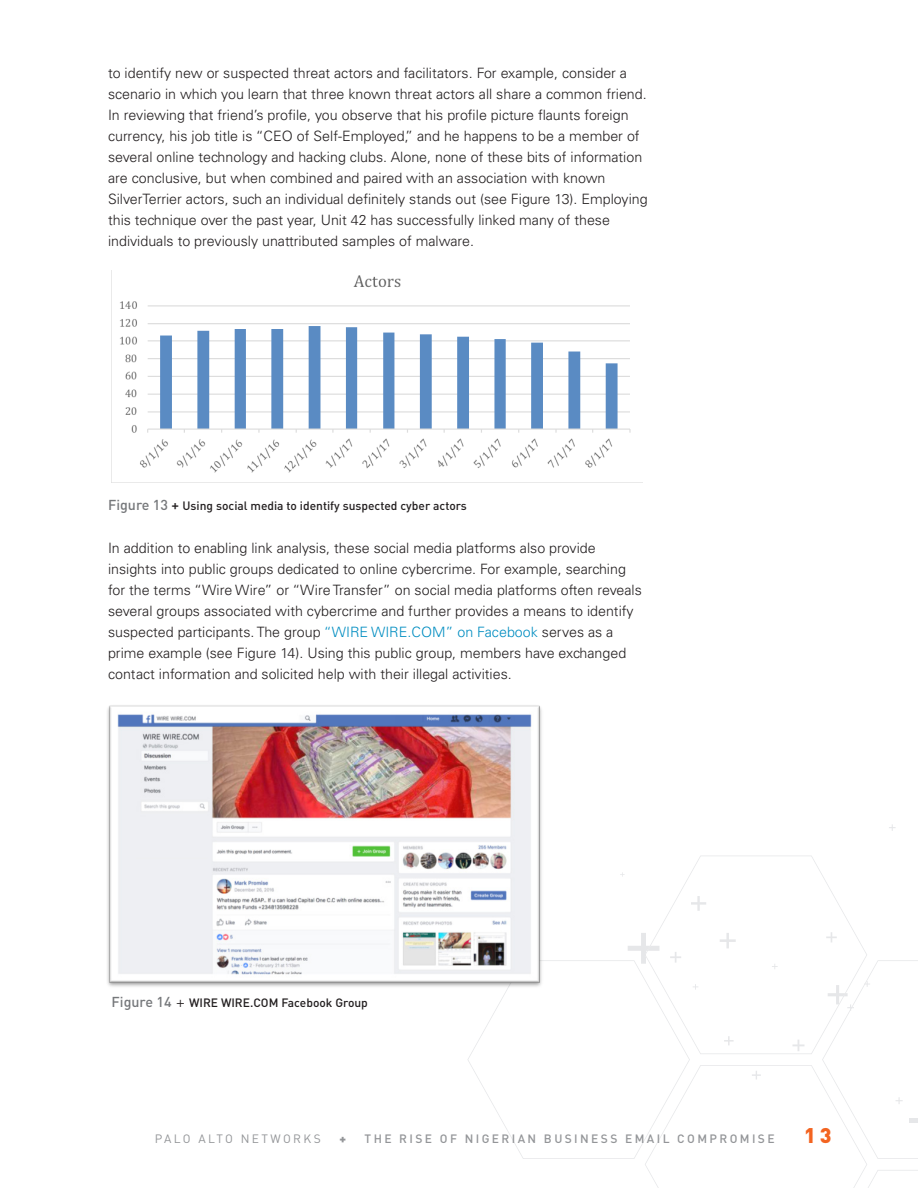
<style>
.page{position:relative;width:918px;height:1188px;background:#fff}
.page>*{position:absolute;margin:0;border:0;box-sizing:border-box;transform-origin:0 0}
.t1{font:900 21px "DINOT";color:#f36421}
.TXT{font:300 14.25px/21px "Univers LT Std";color:#231f20}
.text_no_indent{font:500 12px "DINOT";color:#231f20}
.t2{font:500 12px "DINOT";letter-spacing:.2em;color:#939598}
.t3{font:12px "DINOT";letter-spacing:.2em;color:#939598}
.t4{font:900 12px "DINOT";color:#939598}
.s1{font-size:14.25px;color:#76787b}
.s2{font-size:14.25px}
.s3{color:#008dc1}
.s4{font-family:"Univers LT Std";font-weight:300;font-size:14.25px}
</style>
<div class="page">
<svg style="left:467px;top:960px;width:161px;height:199px"></svg>
<svg style="left:691px;top:896px;width:15px;height:15px"></svg>
<svg style="left:628px;top:932px;width:290px;height:256px"></svg>
<div style="left:909px;top:1118px;width:9px;height:5px;background:#e6e7e9"></div>
<svg style="left:889px;top:824px;width:7px;height:7px"></svg>
<img style="left:120px;top:275px;width:511px;height:198px">
<img style="left:107px;top:705px;width:437px;height:284px">
<p class="TXT" style="left:108px;top:62px;width:541px">to identify new or suspected threat actors and facilitators. For example, consider a scenario in which you learn that three known threat actors all share a common friend.<br>In reviewing that friend’s profile, you observe that his profile picture flaunts foreign currency, his job title is “CEO of Self-Employed,” and he happens to be a member of several online technology and hacking clubs. Alone, none of these bits of information are conclusive, but when combined and paired with an association with known SilverTerrier actors, such an individual definitely stands out (see Figure 13). Employing this technique over the past year, Unit 42 has successfully linked many of these individuals to previously unattributed samples of malware.</p>
<p class="text_no_indent" style="left:108px;top:498px;width:360px"><span class="s1">Figure 13</span> <span class="s2">+</span> Using social media to identify suspected cyber actors</p>
<p class="TXT" style="left:108px;top:538px;width:535px">In addition to enabling link analysis, these social media platforms also provide insights into public groups dedicated to online cybercrime. For example, searching for the terms “Wire Wire” or “Wire Transfer” on social media platforms often reveals several groups associated with cybercrime and further provides a means to identify suspected participants. The group <span class="s3">“WIRE WIRE.COM” on Facebook</span> serves as a prime example (see Figure 14). Using this public group, members have exchanged contact information and solicited help with their illegal activities.</p>
<p class="text_no_indent" style="left:112px;top:995px;width:258px"><span class="s1">Figure 14</span> <span class="s4">+</span> WIRE WIRE.COM Facebook Group</p>
<p class="t3" style="left:155px;top:1131px;width:167px">PALO ALTO NETWORKS</p>
<p class="t4" style="left:339px;top:1131px;width:8px">+</p>
<p class="t2" style="left:365px;top:1131px;width:412px">THE RISE OF NIGERIAN BUSINESS EMAIL COMPROMISE</p>
<h1 class="t1" style="left:804px;top:1121px;width:29px">13</h1>
</div>
